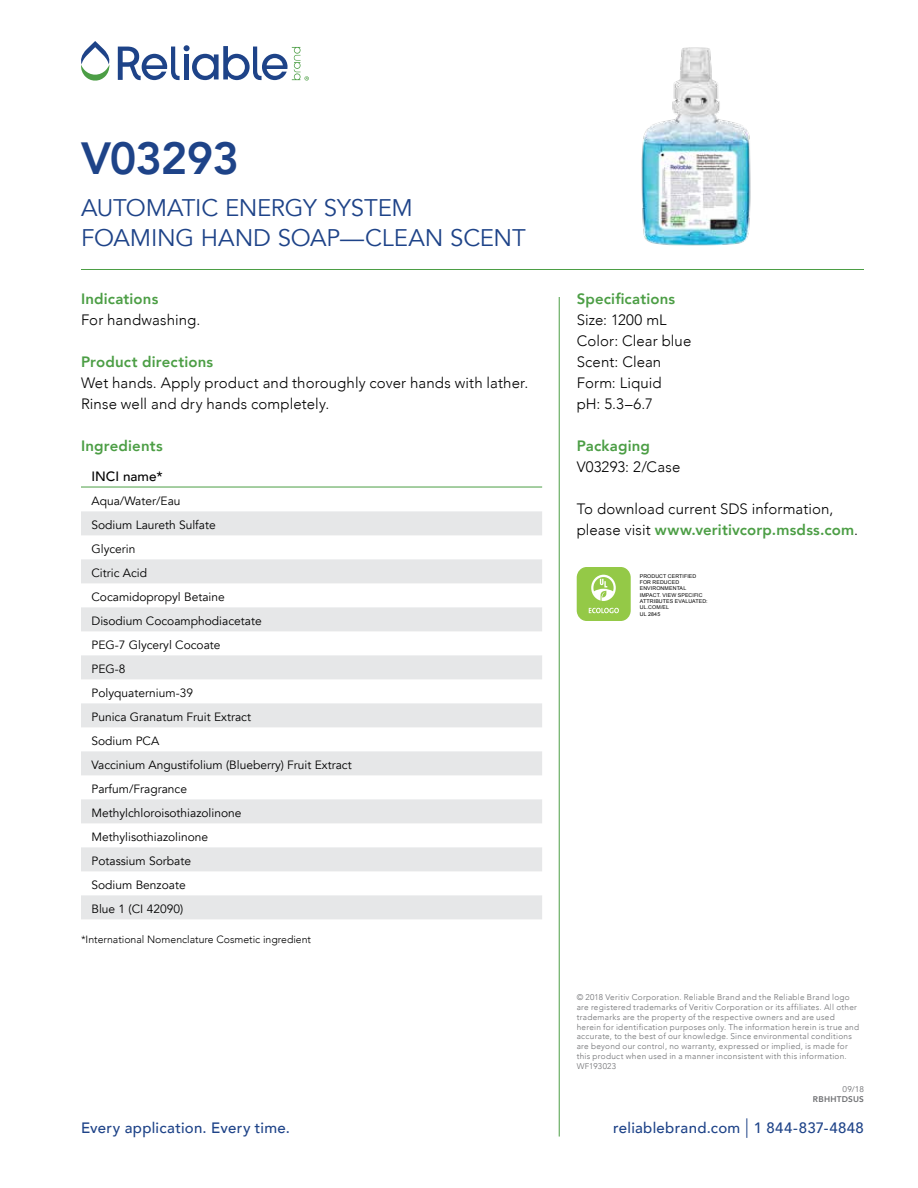
<style>
.page{position:relative;width:918px;height:1188px;background:#fff}
.page>*{position:absolute;margin:0;border:0;box-sizing:border-box;transform-origin:0 0}
.t1{font:800 45px "Avenir";letter-spacing:-.02em;color:#1e4388}
.t2{font:24px/30px "Avenir";letter-spacing:-.01em;color:#1e4388}
.t3{font:300 15px/21px "Avenir";letter-spacing:.01em;color:#000}
.t4{font:800 15px "Avenir";letter-spacing:.01em;color:#4c9e45}
.t5{font:500 15px "Avenir";letter-spacing:.02em;color:#1e4388}
.t6{font:500 13.5px "Avenir";color:#000}
.t7{font:12px/24px "Avenir";color:#000}
.t8{font:300 10.5px "Avenir";color:#000}
.t9{font:300 8.25px/9.9px "Avenir";letter-spacing:.035em;color:#6d6e71}
.t10{font:800 8.25px "Avenir";letter-spacing:.03em;color:#6d6e71}
.t11{font:8.25px "Avenir";color:#6d6e71}
.t12{font:5.25px/6.3px "Arial";letter-spacing:.025em;color:#000}
.s1{font-weight:800;color:#4c9e45}
.s2{font-weight:300;font-size:19.5px}
</style>
<div class="page">
<svg style="left:81px;top:41px;width:29px;height:40px"></svg>
<svg style="left:118px;top:45px;width:191px;height:36px"></svg>
<hr style="left:81px;top:269px;width:783px;height:1px;background:#4c9e45">
<hr style="left:559px;top:297px;width:1px;height:840px;background:#4c9e45">
<img style="left:641px;top:47px;width:110px;height:199px">
<svg style="left:81px;top:511px;width:461px;height:408px;fill:#e6e7e8"></svg>
<hr style="left:81px;top:487px;width:461px;height:1px;background:#4c9e45">
<div style="left:577px;top:567px;width:54px;height:54px;background:#94c947;border-radius:10px"></div>
<svg style="left:591px;top:575px;width:25px;height:26px"></svg>
<svg style="left:589px;top:608px;width:30px;height:5px"></svg>
<h1 class="t1" style="left:81px;top:123px;width:160px">V03293</h1>
<h2 class="t2" style="left:81px;top:193px;width:446px">AUTOMATIC ENERGY SYSTEM<br>FOAMING HAND SOAP—CLEAN SCENT</h2>
<h3 class="t4" style="left:81px;top:287px;width:79px">Indications</h3>
<h3 class="t3" style="left:81px;top:309px;width:121px">For handwashing.</h3>
<h3 class="t4" style="left:81px;top:350px;width:134px">Product directions</h3>
<h3 class="t3" style="left:81px;top:372px;width:449px">Wet hands. Apply product and thoroughly cover hands with lather.<br>Rinse well and dry hands completely.</h3>
<h3 class="t4" style="left:81px;top:434px;width:83px">Ingredients</h3>
<h3 class="t6" style="left:92px;top:465px;width:73px">INCI name*</h3>
<p class="t7" style="left:92px;top:489px;width:262px">Aqua/Water/Eau<br>Sodium Laureth Sulfate<br>Glycerin<br>Citric Acid<br>Cocamidopropyl Betaine<br>Disodium Cocoamphodiacetate<br>PEG-7 Glyceryl Cocoate<br>PEG-8<br>Polyquaternium-39<br>Punica Granatum Fruit Extract<br>Sodium PCA<br>Vaccinium Angustifolium (Blueberry) Fruit Extract<br>Parfum/Fragrance<br>Methylchloroisothiazolinone<br>Methylisothiazolinone<br>Potassium Sorbate<br>Sodium Benzoate<br>Blue 1 (CI 42090)</p>
<p class="t8" style="left:81px;top:933px;width:232px">*International Nomenclature Cosmetic ingredient</p>
<h3 class="t4" style="left:577px;top:287px;width:100px">Specifications</h3>
<h3 class="t3" style="left:577px;top:309px;width:116px">Size: 1200 mL<br>Color: Clear blue<br>Scent: Clean<br>Form: Liquid<br>pH: 5.3–6.7</h3>
<h3 class="t4" style="left:577px;top:434px;width:75px">Packaging</h3>
<h3 class="t3" style="left:577px;top:456px;width:105px">V03293: 2/Case</h3>
<h3 class="t3" style="left:577px;top:498px;width:283px">To download current SDS information, please visit <span class="s1">www.veritivcorp.msdss.com</span>.</h3>
<p class="t12" style="left:640px;top:573px;width:69px">PRODUCT CERTIFIED<br>FOR REDUCED<br>ENVIRONMENTAL<br>IMPACT. VIEW SPECIFIC<br>ATTRIBUTES EVALUATED:<br>UL.COM/EL<br>UL 2845</p>
<p class="t9" style="left:577px;top:992px;width:284px">© 2018 Veritiv Corporation. Reliable Brand and the Reliable Brand logo are registered trademarks of Veritiv Corporation or its affiliates. All other trademarks are the property of the respective owners and are used herein for identification purposes only. The information herein is true and accurate, to the best of our knowledge. Since environmental conditions are beyond our control, no warranty, expressed or implied, is made for this product when used in a manner inconsistent with this information.<br>WF193023</p>
<p class="t11" style="left:843px;top:1084px;width:23px">09/18</p>
<p class="t10" style="left:813px;top:1093px;width:53px">RBHHTDSUS</p>
<h3 class="t5" style="left:81px;top:1115px;width:211px">Every application. Every time.</h3>
<h3 class="t5" style="left:613px;top:1115px;width:252px">reliablebrand.com <span class="s2">|</span> 1 844-837-4848</h3>
</div>
